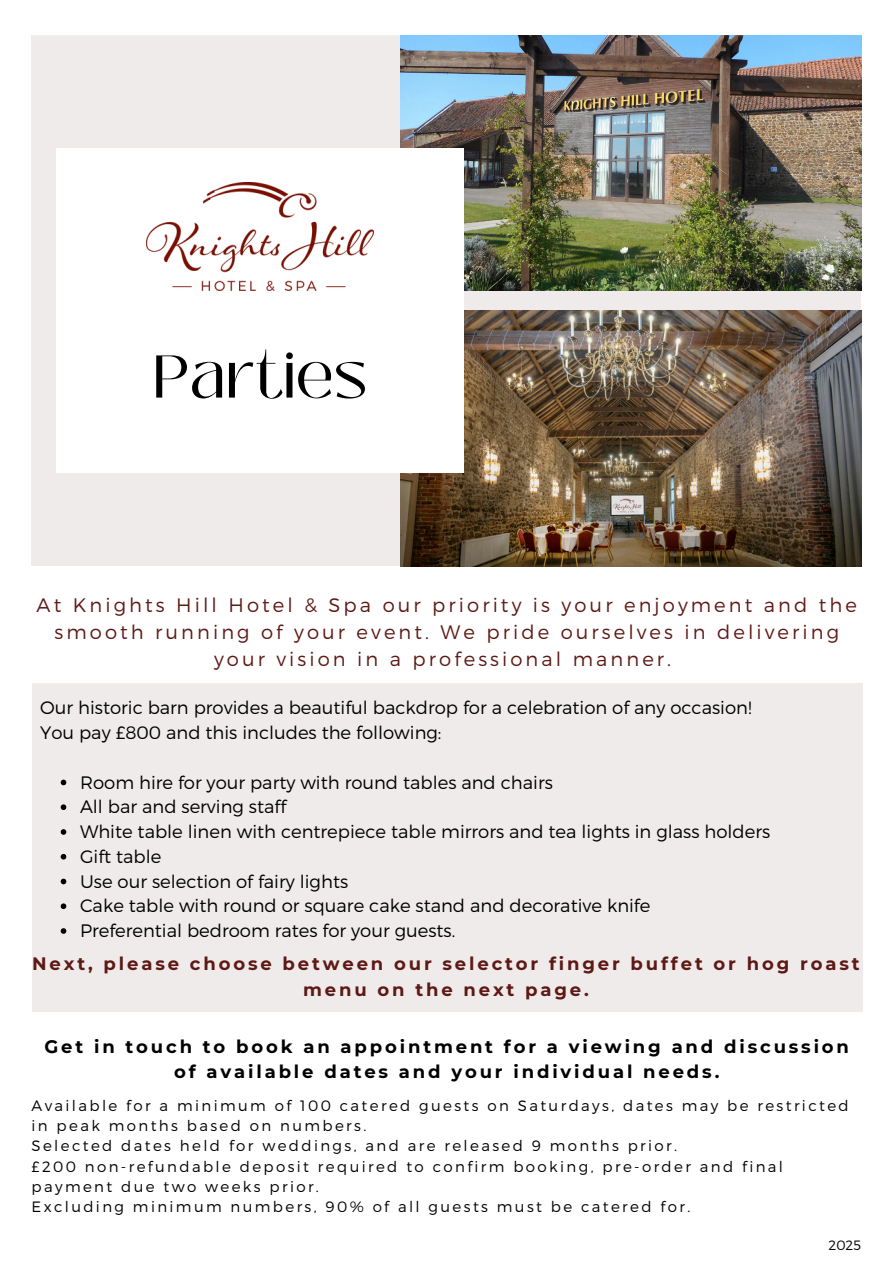
<style>
.page{position:relative;width:894px;height:1264px;background:#fff}
.page>*{position:absolute;margin:0;border:0;box-sizing:border-box;transform-origin:0 0}
.t1{font:60px "Black Mango";color:#000}
.t2{font:300 19.5px/27px "Montserrat";letter-spacing:.16em;color:#5e1915;text-align:center}
.t3{font:300 18px/24.8px "Montserrat";color:#000}
.t4{font:700 18px/25.8px "Montserrat";letter-spacing:.16em;color:#000;text-align:center}
.t5{font:700 18px/25.8px "Montserrat";letter-spacing:.16em;color:#5e1915;text-align:center}
.t6{font:300 15px/20.2px "Montserrat";letter-spacing:.16em;color:#000}
.t7{font:300 13.5px "Montserrat";color:#000}
</style>
<div class="page">
<div style="left:32px;top:35px;width:829px;height:531px;background:#efebeb"></div>
<img style="left:400px;top:35px;width:461px;height:256px">
<img style="left:400px;top:310px;width:461px;height:256px">
<div style="left:56px;top:148px;width:407px;height:325px;background:#fff"></div>
<img style="left:146px;top:183px;width:227px;height:108px">
<div style="left:32px;top:683px;width:830px;height:328px;background:#efebeb"></div>
<svg style="left:61px;top:779px;width:5px;height:6px"></svg>
<svg style="left:61px;top:804px;width:5px;height:6px"></svg>
<svg style="left:61px;top:829px;width:5px;height:5px"></svg>
<svg style="left:61px;top:854px;width:5px;height:5px"></svg>
<svg style="left:61px;top:878px;width:5px;height:6px"></svg>
<svg style="left:61px;top:903px;width:5px;height:6px"></svg>
<svg style="left:61px;top:928px;width:5px;height:5px"></svg>
<p class="t1" style="left:152px;top:331px;width:216px">Parties</p>
<p class="t2" style="left:37px;top:590px;width:821px">At Knights Hill Hotel &amp; Spa our priority is your enjoyment and the smooth running of your event. We pride ourselves in delivering your vision in a professional manner.</p>
<p class="t3" style="left:40px;top:694px;width:712px">Our historic barn provides a beautiful backdrop for a celebration of any occasion!<br>You pay £800 and this includes the following:</p>
<h1 class="t3" style="left:80px;top:769px;width:474px">Room hire for your party with round tables and chairs</h1>
<h3 class="t3" style="left:80px;top:793px;width:208px">All bar and serving staff</h3>
<p class="t3" style="left:80px;top:818px;width:691px">White table linen with centrepiece table mirrors and tea lights in glass holders</p>
<p class="t3" style="left:80px;top:843px;width:83px">Gift table</p>
<p class="t3" style="left:80px;top:868px;width:269px">Use our selection of fairy lights</p>
<p class="t3" style="left:80px;top:892px;width:571px">Cake table with round or square cake stand and decorative knife</p>
<p class="t3" style="left:80px;top:917px;width:376px">Preferential bedroom rates for your guests.</p>
<p class="t5" style="left:32px;top:951px;width:828px">Next, please choose between our selector finger buffet or hog roast menu on the next page.</p>
<p class="t4" style="left:45px;top:1033px;width:805px">Get in touch to book an appointment for a viewing and discussion of available dates and your individual needs.</p>
<h2 class="t6" style="left:32px;top:1094px;width:818px">Available for a minimum of 100 catered guests on Saturdays, dates may be restricted in peak months based on numbers.</h2>
<h2 class="t6" style="left:32px;top:1134px;width:647px">Selected dates held for weddings, and are released 9 months prior.</h2>
<p class="t6" style="left:32px;top:1155px;width:752px">£200 non-refundable deposit required to confirm booking, pre-order and final payment due two weeks prior.</p>
<p class="t6" style="left:32px;top:1195px;width:660px">Excluding minimum numbers, 90% of all guests must be catered for.</p>
<h3 class="t7" style="left:828px;top:1235px;width:34px">2025</h3>
</div>
